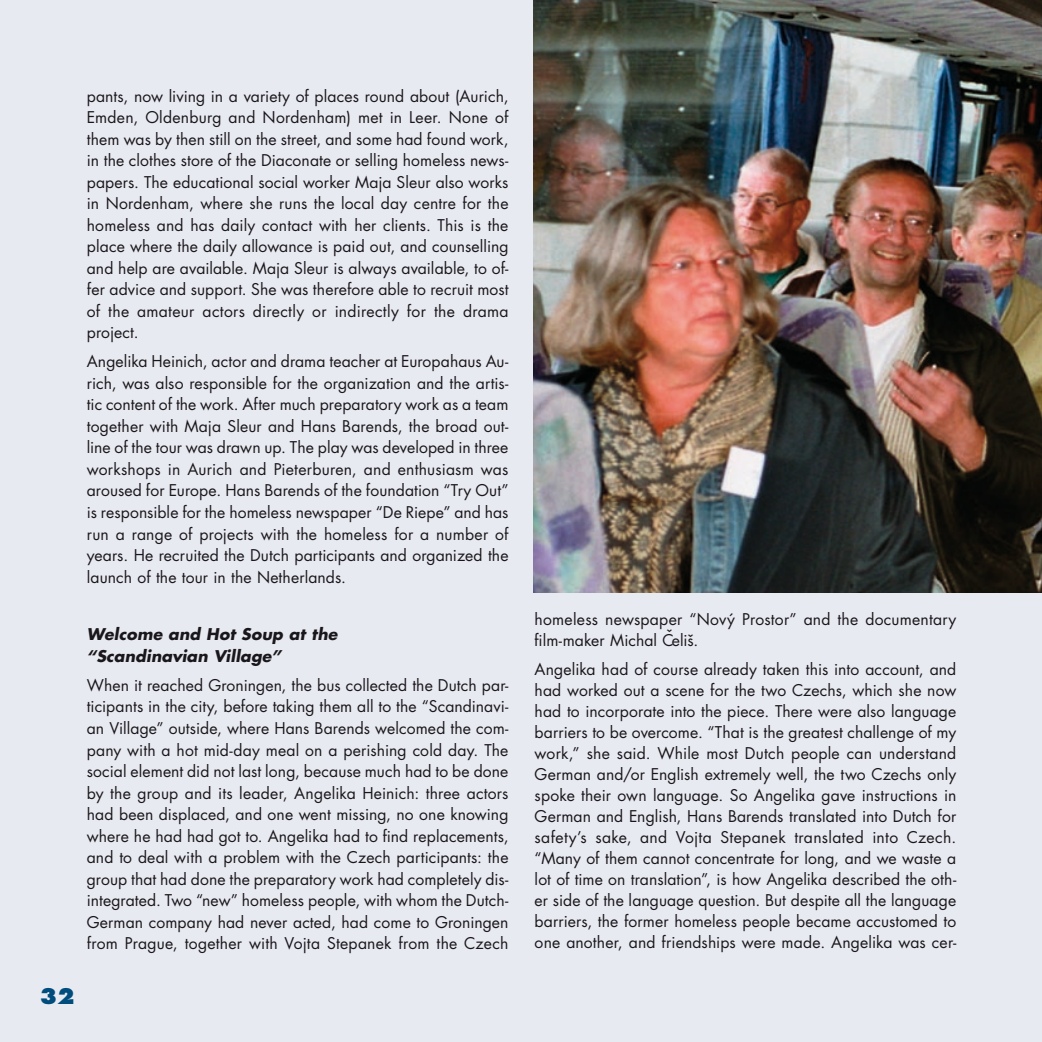
<style>
.page{position:relative;width:1042px;height:1042px;background:#e8eaf1}
.page>*{position:absolute;margin:0;border:0;box-sizing:border-box;transform-origin:0 0}
.t1{font:800 21px "Futura";color:#004c7d}
.t2{font:15.75px/21.5px "Futura";letter-spacing:.01em;color:#1a171c;text-align:justify}
.t3{font:italic 700 15.75px/21.5px "Futura";letter-spacing:.01em;color:#1a171c}
</style>
<div class="page">
<img style="left:533px;top:0;width:509px;height:592px">
<p class="t2" style="left:87px;top:85px;width:423px">pants, now living in a variety of places round about (Aurich, Emden, Oldenburg and Nordenham) met in Leer. None of them was by then still on the street, and some had found work, in the clothes store of the Diaconate or selling homeless news&shy;papers. The educational social worker Maja Sleur also works in Nordenham, where she runs the local day centre for the homeless and has daily contact with her clients. This is the place where the daily allowance is paid out, and counselling and help are available. Maja Sleur is always available, to of&shy;fer advice and support. She was therefore able to recruit most of the amateur actors directly or indirectly for the drama project.</p>
<p class="t2" style="left:87px;top:350px;width:423px">Angelika Heinich, actor and drama teacher at Europahaus Au&shy;rich, was also responsible for the organization and the artis&shy;tic content of the work. After much preparatory work as a team together with Maja Sleur and Hans Barends, the broad out&shy;line of the tour was drawn up. The play was developed in three workshops in Aurich and Pieterburen, and enthusiasm was aroused for Europe. Hans Barends of the foundation “Try Out” is responsible for the homeless newspaper “De Riepe” and has run a range of projects with the homeless for a number of years. He recruited the Dutch participants and organized the launch of the tour in the Netherlands.</p>
<p class="t3" style="left:87px;top:623px;width:252px">Welcome and Hot Soup at the “Scandinavian Village”</p>
<p class="t2" style="left:87px;top:674px;width:423px">When it reached Groningen, the bus collected the Dutch par&shy;ticipants in the city, before taking them all to the “Scandinavi&shy;an Village” outside, where Hans Barends welcomed the com&shy;pany with a hot mid-day meal on a perishing cold day. The social element did not last long, because much had to be done by the group and its leader, Angelika Heinich: three actors had been displaced, and one went missing, no one knowing where he had had got to. Angelika had to find replacements, and to deal with a problem with the Czech participants: the group that had done the preparatory work had completely dis&shy;integrated. Two “new” homeless people, with whom the Dutch-German company had never acted, had come to Groningen from Prague, together with Vojta Stepanek from the Czech</p>
<h1 class="t1" style="left:40px;top:983px;width:36px">32</h1>
<p class="t2" style="left:535px;top:608px;width:423px;line-height:21px">homeless newspaper “Nový Prostor” and the documentary film-maker Michal Cˇeliš.</p>
<p class="t2" style="left:535px;top:658px;width:423px;line-height:21px">Angelika had of course already taken this into account, and had worked out a scene for the two Czechs, which she now had to incorporate into the piece. There were also language barriers to be overcome. “That is the greatest challenge of my work,” she said. While most Dutch people can understand German and/or English extremely well, the two Czechs only spoke their own language. So Angelika gave instructions in German and English, Hans Barends translated into Dutch for safety’s sake, and Vojta Stepanek translated into Czech. “Many of them cannot concentrate for long, and we waste a lot of time on translation”, is how Angelika described the oth&shy;er side of the language question. But despite all the language barriers, the former homeless people became accustomed to one another, and friendships were made. Angelika was cer-</p>
</div>
